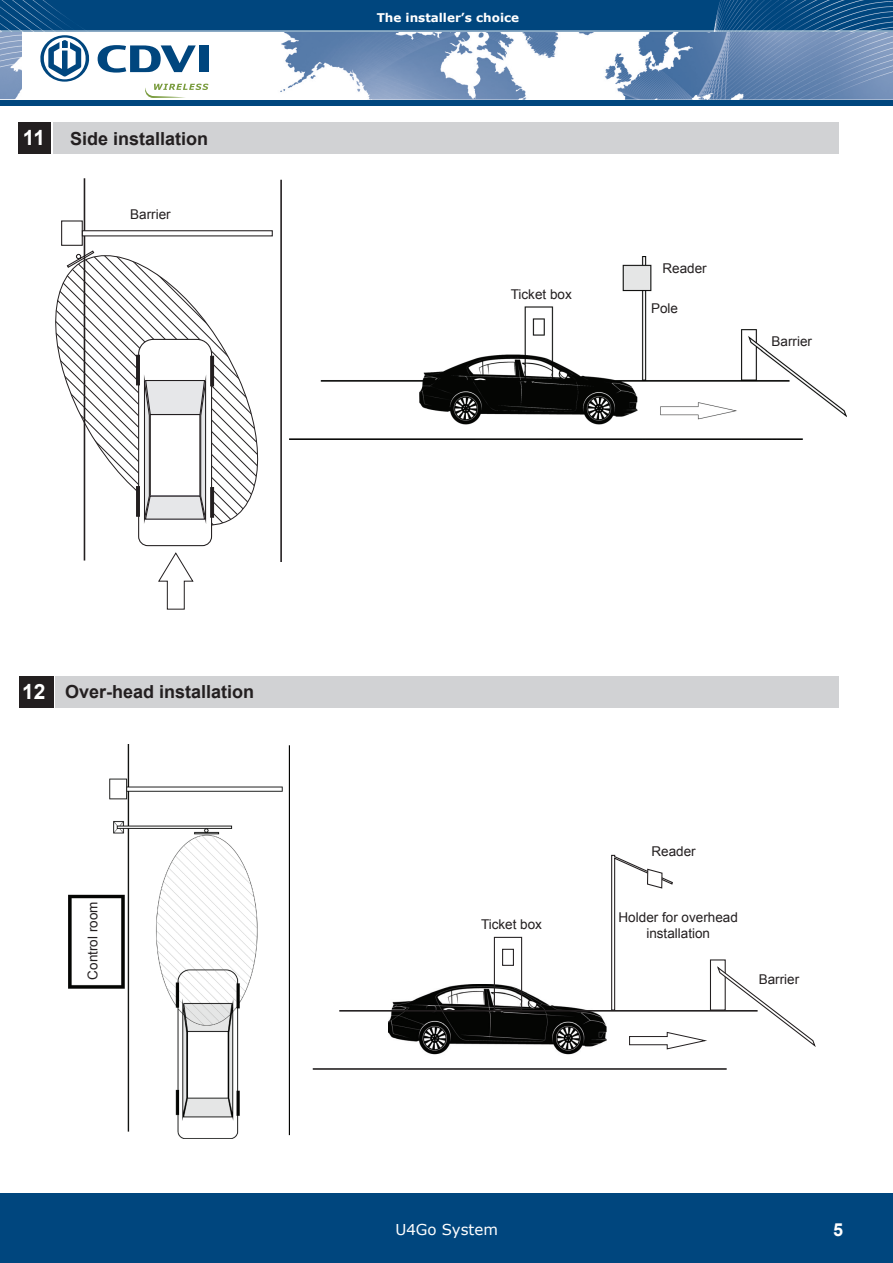
<style>
.page{position:relative;width:893px;height:1263px;background:#fff}
.page>*{position:absolute;margin:0;border:0;box-sizing:border-box;transform-origin:0 0}
.t1{font:700 18px "Arial";color:#231f20}
.t2{font:700 18px "Arial";color:#fff}
.t3{font:15px "Verdana";color:#fff}
.t4{font:13.5px/16.2px "Arial";color:#231f20;text-align:center}
.t5{font:700 12px "Verdana";color:#fff}
.s1{font-size:21px;color:#fff}
</style>
<div class="page">
<img style="left:0;top:32px;width:21px;height:68px">
<div style="left:56px;top:676px;width:783px;height:31px;background:#d1d2d4"></div>
<div style="left:19px;top:676px;width:34px;height:31px;background:#231f20"></div>
<img style="left:280px;top:32px;width:613px;height:68px">
<img style="left:0;top:0;width:893px;height:31px">
<svg style="left:98px;top:45px;width:98px;height:28px"></svg>
<div style="left:199px;top:45px;width:9px;height:27px;background:#00467e"></div>
<svg style="left:40px;top:35px;width:50px;height:47px"></svg>
<svg style="left:145px;top:84px;width:63px;height:13px"></svg>
<div style="left:0;top:100px;width:893px;height:6px;background:#00467e"></div>
<img style="left:389px;top:985px;width:218px;height:70px">
<hr style="left:313px;top:1068px;width:414px;height:2px;background:#231f20">
<hr style="left:339px;top:1010px;width:419px;height:1px;background:#231f20">
<svg style="left:629px;top:1032px;width:78px;height:17px"></svg>
<svg style="left:493px;top:855px;width:180px;height:155px"></svg>
<div style="left:710px;top:959px;width:16px;height:51px;border:1px solid #231f20"></div>
<svg style="left:716px;top:965px;width:100px;height:82px"></svg>
<div style="left:53px;top:123px;width:786px;height:31px;background:#d1d2d4"></div>
<div style="left:18px;top:123px;width:33px;height:31px;background:#231f20"></div>
<svg style="left:55px;top:240px;width:204px;height:302px"></svg>
<hr style="left:84px;top:178px;width:1px;height:382px;background:#231f20">
<hr style="left:280px;top:180px;width:2px;height:382px;background:#231f20">
<div style="left:61px;top:220px;width:22px;height:26px;border:1px solid #231f20"></div>
<svg style="left:82px;top:230px;width:191px;height:6px"></svg>
<svg style="left:66px;top:250px;width:29px;height:19px"></svg>
<hr style="left:136px;top:355px;width:4px;height:30px;background:#231f20">
<hr style="left:136px;top:486px;width:4px;height:31px;background:#231f20">
<hr style="left:210px;top:356px;width:4px;height:30px;background:#231f20">
<hr style="left:210px;top:487px;width:4px;height:31px;background:#231f20">
<svg style="left:138px;top:338px;width:75px;height:271px"></svg>
<img style="left:68px;top:744px;width:222px;height:395px">
<div style="left:0;top:1193px;width:893px;height:70px;background:#00467e"></div>
<img style="left:289px;top:256px;width:557px;height:183px">
<h1 class="t1" style="left:23px;top:127px;width:187px"><span class="s1">11</span> Side installation</h1>
<p class="t4" style="left:130px;top:207px;width:42px">Barrier</p>
<p class="t5" style="left:377px;top:9px;width:144px">The installer’s choice</p>
<p class="t4" style="left:511px;top:286px;width:63px">Ticket box</p>
<p class="t4" style="left:662px;top:261px;width:46px">Reader</p>
<p class="t4" style="left:651px;top:300px;width:29px">Pole</p>
<p class="t4" style="left:771px;top:333px;width:42px">Barrier</p>
<h1 class="t1" style="left:22px;top:680px;width:234px"><span class="s1">12</span> Over-head installation</h1>
<p class="t4" style="left:85px;top:980px;width:80px;rotate:-90deg">Control room</p>
<p class="t4" style="left:651px;top:843px;width:46px">Reader</p>
<p class="t4" style="left:481px;top:916px;width:63px">Ticket box</p>
<p class="t4" style="left:619px;top:909px;width:121px">Holder for overhead installation</p>
<p class="t4" style="left:759px;top:971px;width:42px">Barrier</p>
<p class="t3" style="left:395px;top:1219px;width:104px">U4Go System</p>
<h1 class="t2" style="left:833px;top:1217px;width:12px">5</h1>
</div>
